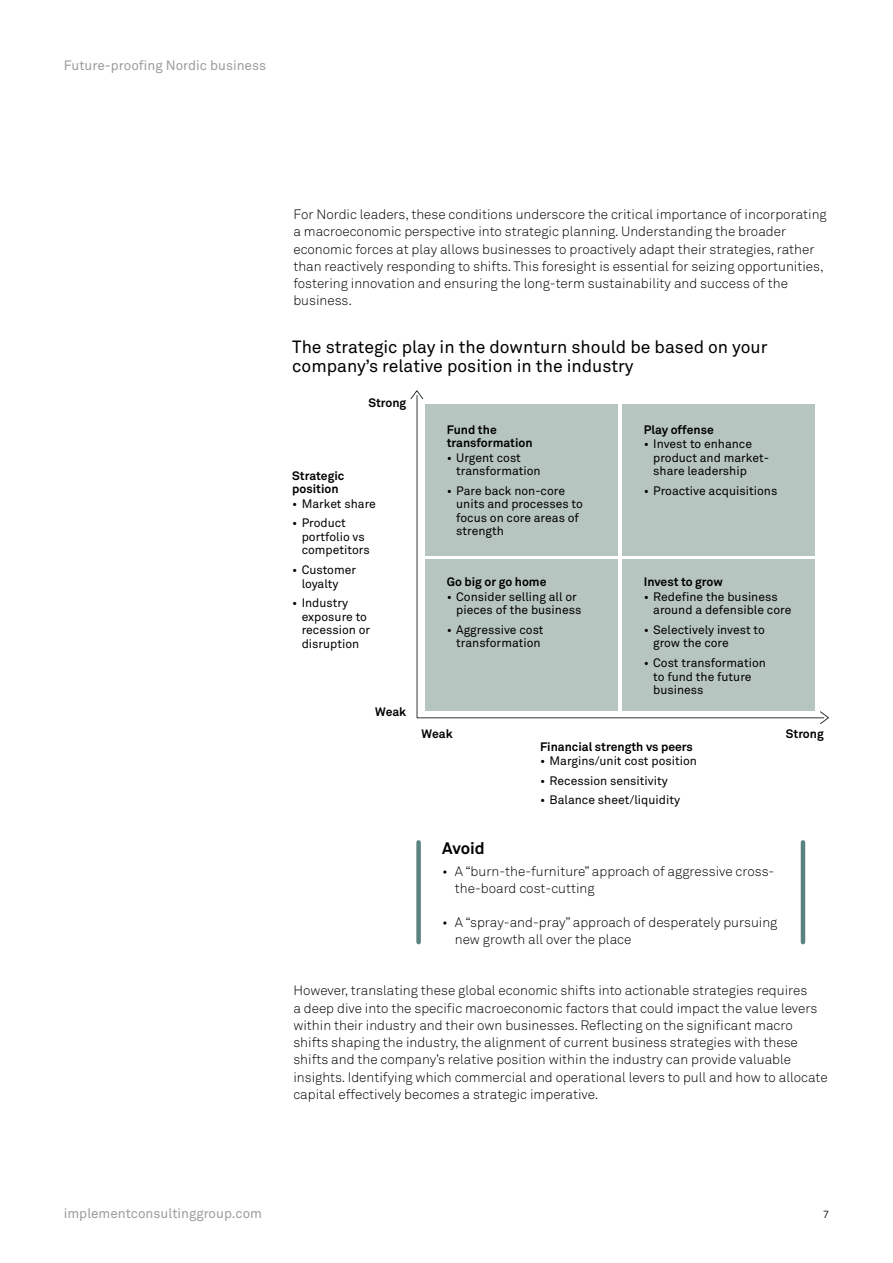
<style>
.page{position:relative;width:893px;height:1263px;background:#fff}
.page>*{position:absolute;margin:0;border:0;box-sizing:border-box;transform-origin:0 0}
.t1{font:17.55px/18.9px "Akkurat Pro";color:#000}
.t2{font:700 16.5px "Akkurat Pro";letter-spacing:-.005em;color:#000}
.t3{font:13.5px/17.2px "Akkurat Light Pro";color:#000}
.t4{font:13.5px "Akkurat Pro";color:#9d9d9c}
.t5{font:12.15px/13.5px "Akkurat Pro";color:#000}
.t6{font:700 12.15px/13.5px "Akkurat Pro";color:#000}
.t7{font:10.5px "Akkurat Pro";color:#1f2023}
</style>
<div class="page">
<svg style="left:410px;top:390px;width:419px;height:334px"></svg>
<div style="left:416px;top:842px;width:5px;height:100px;background:#5b8280"></div>
<hr style="left:801px;top:842px;width:4px;height:100px;background:#5b8280">
<p class="t4" style="left:64px;top:58px;width:204px">Future-proofing Nordic business</p>
<p class="t3" style="left:293px;top:206px;width:535px">For Nordic leaders, these conditions underscore the critical importance of incorporating a macroeconomic perspective into strategic planning. Understanding the broader economic forces at play allows businesses to proactively adapt their strategies, rather than reactively responding to shifts. This foresight is essential for seizing opportunities, fostering innovation and ensuring the long-term sustainability and success of the business.</p>
<p class="t1" style="left:292px;top:338px;width:477px">The strategic play in the downturn should be based on your company’s relative position in the industry</p>
<p class="t6" style="left:368px;top:396px;width:39px">Strong</p>
<p class="t6" style="left:292px;top:469px;width:54px">Strategic position</p>
<p class="t5" style="left:292px;top:497px;width:85px">• Market share</p>
<p class="t5" style="left:302px;top:517px;width:69px;text-indent:-9px">• Product portfolio vs competitors</p>
<p class="t5" style="left:302px;top:563px;width:56px;text-indent:-9px">• Customer loyalty</p>
<p class="t5" style="left:302px;top:597px;width:70px;text-indent:-9px">• Industry exposure to recession or disruption</p>
<p class="t6" style="left:375px;top:705px;width:33px">Weak</p>
<p class="t6" style="left:447px;top:423px;width:87px">Fund the transformation</p>
<p class="t5" style="left:456px;top:451px;width:86px;text-indent:-9px">• Urgent cost transformation</p>
<p class="t5" style="left:456px;top:484px;width:128px;text-indent:-9px">• Pare back non-core units and processes to focus on core areas of strength</p>
<p class="t6" style="left:447px;top:575px;width:101px">Go big or go home</p>
<p class="t5" style="left:456px;top:590px;width:127px;text-indent:-9px">• Consider selling all or pieces of the business</p>
<p class="t5" style="left:447px;top:623px;width:98px;text-align:center">• Aggressive cost transformation</p>
<p class="t6" style="left:644px;top:423px;width:71px">Play offense</p>
<p class="t5" style="left:653px;top:437px;width:117px;text-indent:-9px">• Invest to enhance product and market&shy;share leadership</p>
<p class="t5" style="left:644px;top:484px;width:135px">• Proactive acquisitions</p>
<p class="t6" style="left:644px;top:575px;width:80px">Invest to grow</p>
<p class="t5" style="left:653px;top:590px;width:140px;text-indent:-9px">• Redefine the business around a defensible core</p>
<p class="t5" style="left:653px;top:623px;width:113px;text-indent:-9px">• Selectively invest to grow the core</p>
<p class="t5" style="left:653px;top:656px;width:114px;text-indent:-9px">• Cost transformation to fund the future business</p>
<p class="t6" style="left:422px;top:727px;width:33px">Weak</p>
<p class="t6" style="left:540px;top:740px;width:154px">Financial strength vs peers</p>
<p class="t5" style="left:540px;top:754px;width:158px">• Margins/unit cost position</p>
<p class="t5" style="left:540px;top:774px;width:129px">• Recession sensitivity</p>
<p class="t5" style="left:540px;top:794px;width:141px">• Balance sheet/liquidity</p>
<p class="t6" style="left:786px;top:727px;width:39px">Strong</p>
<p class="t2" style="left:442px;top:838px;width:44px">Avoid</p>
<p class="t3" style="left:455px;top:862px;width:321px;text-indent:-13px">• A “burn-the-furniture” approach of aggressive cross&shy;the-board cost-cutting</p>
<p class="t3" style="left:455px;top:914px;width:324px;text-indent:-13px">• A “spray-and-pray” approach of desperately pursuing new growth all over the place</p>
<p class="t3" style="left:293px;top:982px;width:536px">However, translating these global economic shifts into actionable strategies requires<br>a deep dive into the specific macroeconomic factors that could impact the value levers within their industry and their own businesses. Reflecting on the significant macro shifts shaping the industry, the alignment of current business strategies with these shifts and the company’s relative position within the industry can provide valuable insights. Identifying which commercial and operational levers to pull and how to allocate capital effectively becomes a strategic imperative.</p>
<p class="t4" style="left:64px;top:1206px;width:200px">implementconsultinggroup.com</p>
<p class="t7" style="left:823px;top:1208px;width:7px">7</p>
</div>
